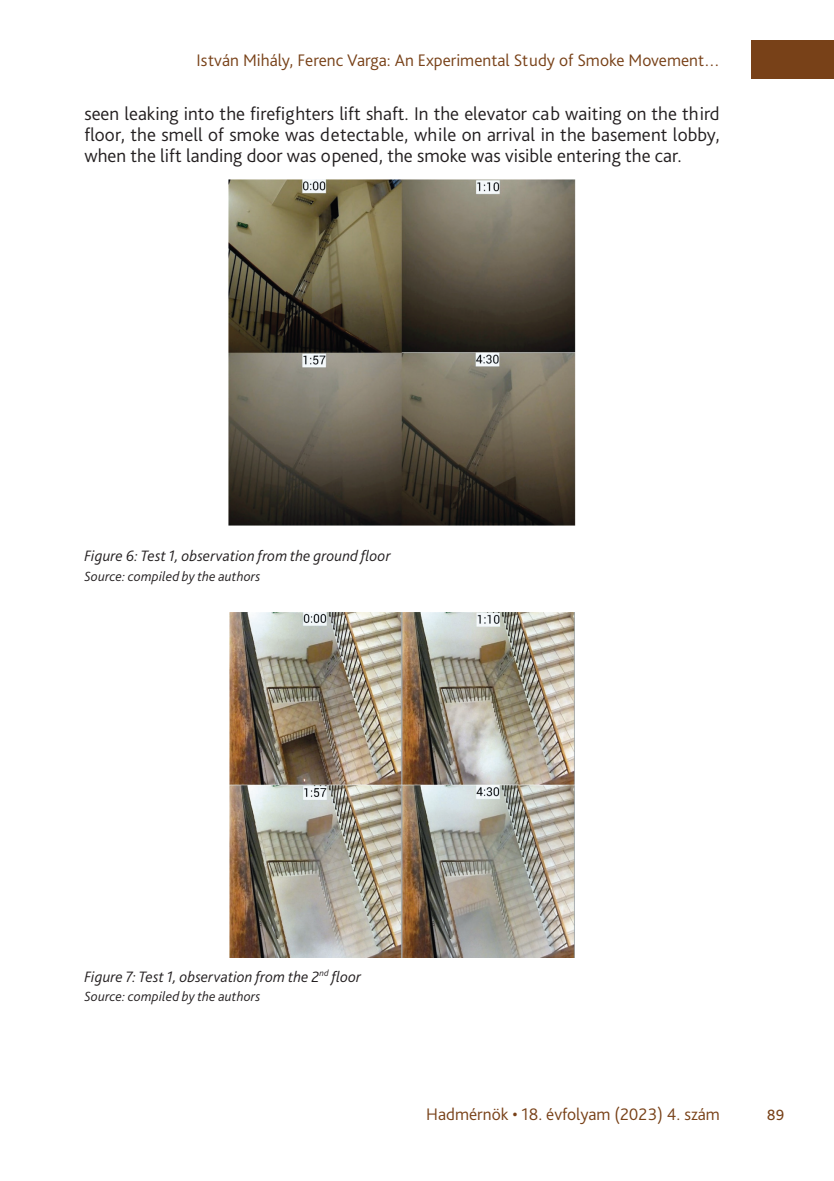
<style>
.page{position:relative;width:834px;height:1181px;background:#fff}
.page>*{position:absolute;margin:0;border:0;box-sizing:border-box;transform-origin:0 0}
._3_szövegtörzs{font:300 19.25px/21px "Bliss Pro";color:#231f20;text-align:justify}
.t1{font:300 19.25px "Bliss Pro";color:#784118}
.t2{font:300 17.5px "Bliss Pro";color:#784118}
._8_Ábra__képalárás{font:italic 300 15.75px "Bliss Pro";letter-spacing:.01em;color:#231f20}
._8_ábra_forrás{font:italic 300 14px "Bliss Pro";letter-spacing:.015em;color:#231f20}
</style>
<div class="page">
<div style="left:750px;top:41px;width:83px;height:38px;background:#784118"></div>
<img style="left:229px;top:179px;width:346px;height:346px">
<img style="left:229px;top:613px;width:345px;height:345px">
<p class="t2" style="left:196px;top:49px;width:525px">István Mihály, Ferenc Varga: An Experimental Study of Smoke Movement…</p>
<p class="_3_szövegtörzs" style="left:84px;top:103px;width:636px">seen leaking into the firefighters lift shaft. In the elevator cab waiting on the third floor, the smell of smoke was detectable, while on arrival in the basement lobby, when the lift landing door was opened, the smoke was visible entering the car.</p>
<p class="_8_Ábra__képalárás" style="left:84px;top:546px;width:307px">Figure 6: Test 1, observation from the ground floor</p>
<p class="_8_ábra_forrás" style="left:84px;top:568px;width:178px">Source: compiled by the authors</p>
<p class="_8_Ábra__képalárás" style="left:84px;top:966px;width:278px">Figure 7: Test 1, observation from the 2<sup>nd</sup> floor</p>
<p class="_8_ábra_forrás" style="left:84px;top:988px;width:178px">Source: compiled by the authors</p>
<p class="t2" style="left:426px;top:1103px;width:295px">Hadmérnök • 18. évfolyam (2023) 4. szám</p>
<p class="t1" style="left:766px;top:1102px;width:19px">89</p>
</div>
